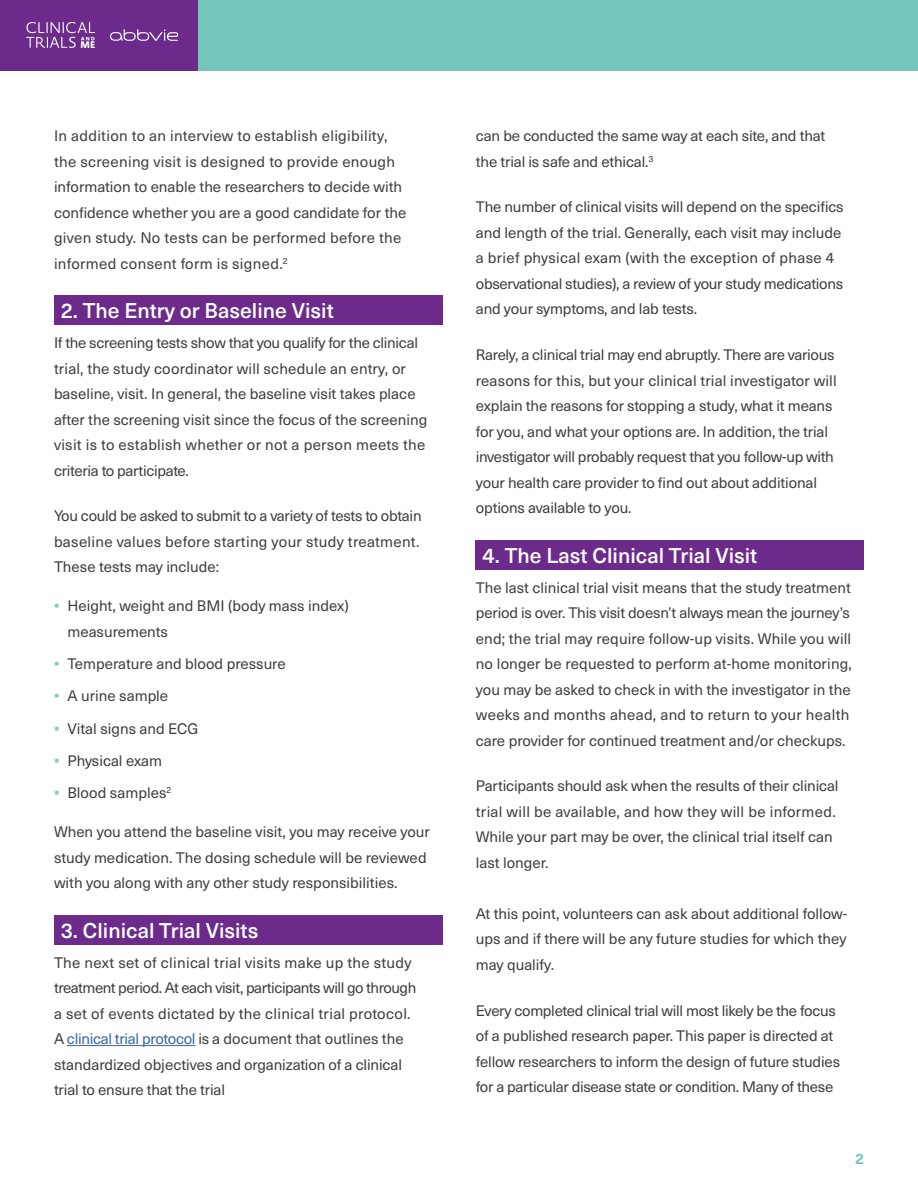
<style>
.page{position:relative;width:918px;height:1188px;background:#fff}
.page>*{position:absolute;margin:0;border:0;box-sizing:border-box;transform-origin:0 0}
.Subhead{font:500 21px "Neue Haas Unica Pro";color:#fff}
.Copy{font:15px/25.5px "Neue Haas Unica Pro";color:#3e3e3f}
.Copy-2{font:15px/25.5px "Neue Haas Unica Pro";letter-spacing:.02em;color:#3e3e3f}
.Copy-3{font:15px/25.5px "Neue Haas Unica Pro";letter-spacing:-.02em;color:#3e3e3f}
.t1{font:700 15px "Neue Haas Unica Pro";color:#73c7ba}
.s1{font-weight:700;color:#82ccc1}
.s2{color:#3667a4}
</style>
<div class="page">
<div style="left:0;top:0;width:199px;height:70px;background:#6c2b8b"></div>
<div style="left:199px;top:0;width:719px;height:70px;background:#73c7ba"></div>
<img style="left:27px;top:22px;width:68px;height:26px">
<svg style="left:110px;top:29px;width:68px;height:12px"></svg>
<hr style="left:67px;top:1045px;width:128px;height:1px;background:#3667a4">
<div style="left:54px;top:295px;width:388px;height:30px;background:#6c2b8b"></div>
<div style="left:54px;top:915px;width:388px;height:29px;background:#6c2b8b"></div>
<div style="left:476px;top:540px;width:388px;height:29px;background:#6c2b8b"></div>
<p class="Copy-2" style="left:54px;top:123px;width:354px">In addition to an interview to establish eligibility, the screening visit is designed to provide enough information to enable the researchers to decide with confidence whether you are a good candidate for the given study. No tests can be performed before the informed consent form is signed.<sup>2</sup></p>
<p class="Subhead" style="left:61px;top:298px;width:275px">2. The Entry or Baseline Visit</p>
<p class="Copy" style="left:54px;top:330px;width:375px">If the screening tests show that you qualify for the clinical trial, the study coordinator will schedule an entry, or baseline, visit. In general, the baseline visit takes place after the screening visit since the focus of the screening visit is to establish whether or not a person meets the criteria to participate.</p>
<p class="Copy" style="left:54px;top:503px;width:369px">You could be asked to submit to a variety of tests to obtain baseline values before starting your study treatment.<br>These tests may include:</p>
<p class="Copy" style="left:68px;top:593px;width:283px;text-indent:-14px"><span class="s1">•</span> Height, weight and BMI (body mass index) measurements</p>
<p class="Copy" style="left:54px;top:651px;width:233px"><span class="s1">•</span> Temperature and blood pressure</p>
<p class="Copy" style="left:54px;top:683px;width:116px"><span class="s1">•</span> A urine sample</p>
<p class="Copy" style="left:54px;top:716px;width:146px"><span class="s1">•</span> Vital signs and ECG</p>
<p class="Copy" style="left:54px;top:748px;width:110px"><span class="s1">•</span> Physical exam</p>
<p class="Copy" style="left:54px;top:780px;width:119px"><span class="s1">•</span> Blood samples<sup>2</sup></p>
<p class="Copy" style="left:54px;top:819px;width:377px">When you attend the baseline visit, you may receive your study medication. The dosing schedule will be reviewed with you along with any other study responsibilities.</p>
<p class="Subhead" style="left:61px;top:917px;width:199px">3. Clinical Trial Visits</p>
<p class="Copy" style="left:54px;top:950px;width:364px">The next set of clinical trial visits make up the study treatment period. At each visit, participants will go through a set of events dictated by the clinical trial protocol.<br>A <span class="s2">clinical trial protocol</span> is a document that outlines the standardized objectives and organization of a clinical trial to ensure that the trial</p>
<p class="Copy" style="left:476px;top:123px;width:351px">can be conducted the same way at each site, and that the trial is safe and ethical.<sup>3</sup></p>
<p class="Copy" style="left:476px;top:194px;width:369px">The number of clinical visits will depend on the specifics and length of the trial. Generally, each visit may include a brief physical exam (with the exception of phase 4 observational studies), a review of your study medications and your symptoms, and lab tests.</p>
<p class="Copy" style="left:476px;top:342px;width:362px">Rarely, a clinical trial may end abruptly. There are various reasons for this, but your clinical trial investigator will explain the reasons for stopping a study, what it means for you, and what your options are. In addition, the trial investigator will probably request that you follow-up with your health care provider to find out about additional options available to you.</p>
<p class="Subhead" style="left:483px;top:542px;width:276px">4. The Last Clinical Trial Visit</p>
<p class="Copy" style="left:476px;top:575px;width:378px">The last clinical trial visit means that the study treatment period is over. This visit doesn’t always mean the journey’s end; the trial may require follow-up visits. While you will no longer be requested to perform at-home monitoring, you may be asked to check in with the investigator in the weeks and months ahead, and to return to your health care provider for continued treatment and/or checkups.</p>
<p class="Copy" style="left:476px;top:773px;width:364px">Participants should ask when the results of their clinical trial will be available, and how they will be informed.<br>While your part may be over, the clinical trial itself can last longer.</p>
<p class="Copy" style="left:476px;top:901px;width:373px;text-align:justify">At this point, volunteers can ask about additional follow&shy;ups and if there will be any future studies for which they may qualify.</p>
<p class="Copy-3" style="left:476px;top:998px;width:366px">Every completed clinical trial will most likely be the focus of a published research paper. This paper is directed at fellow researchers to inform the design of future studies for a particular disease state or condition. Many of these</p>
<p class="t1" style="left:855px;top:1149px;width:10px">2</p>
</div>
